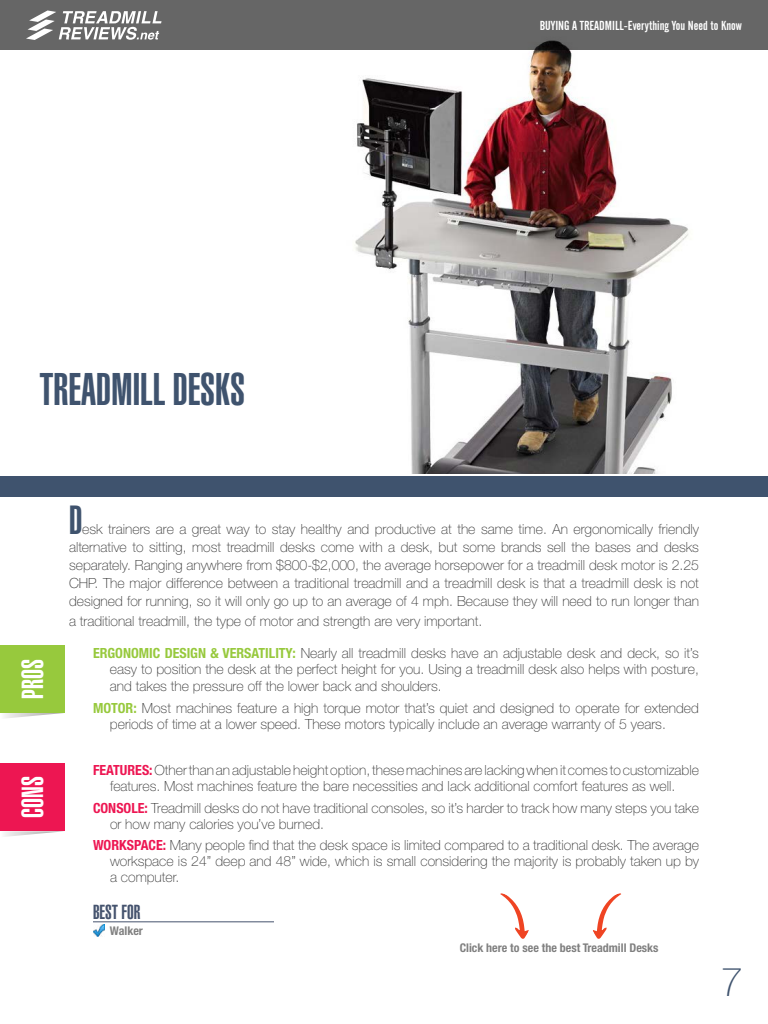
<style>
.page{position:relative;width:768px;height:1024px;background:#fff}
.page>*{position:absolute;margin:0;border:0;box-sizing:border-box;transform-origin:0 0}
.t1{font:900 extra-condensed 45px "Helvetica";color:#3f536e}
.t2{font:900 extra-condensed 40px "Helvetica";color:#3f536e}
.t3{font:100 40px "Helvetica Neue";color:#3f536e}
.t4{font:900 extra-condensed 30px "Helvetica";color:#fff}
.t5{font:900 extra-condensed 20px "Helvetica";color:#45536e}
.t6{font:100 14px/16px "Helvetica Neue";color:#333;text-align:justify}
.t7{font:13px "Alternate Gothic No 2 BT";color:#fff}
.t8{font:700 condensed 12px "Helvetica Neue";color:#808080}
.s1{font-weight:700;font-stretch:condensed;color:#97c93d}
.s2{font-weight:700;font-stretch:condensed;color:#ed1652}
</style>
<div class="page">
<img style="left:355px;top:50px;width:334px;height:424px">
<div style="left:0;top:476px;width:768px;height:21px;background:#3f536e"></div>
<div style="left:0;top:645px;width:64px;height:68px;background:#97c93d"></div>
<div style="left:0;top:763px;width:64px;height:68px;background:#ed1652"></div>
<svg style="left:5px;top:713px;width:58px;height:5px"></svg>
<svg style="left:5px;top:831px;width:58px;height:6px"></svg>
<div style="left:0;top:0;width:768px;height:50px;background:#666"></div>
<svg style="left:26px;top:10px;width:136px;height:30px"></svg>
<hr style="left:93px;top:921px;width:181px;height:1px;background:#45536e">
<svg style="left:93px;top:925px;width:12px;height:11px"></svg>
<svg style="left:593px;top:893px;width:28px;height:46px"></svg>
<svg style="left:500px;top:893px;width:29px;height:46px"></svg>
<h1 class="t1" style="left:39px;top:363px;width:207px">TREADMILL DESKS</h1>
<p class="t7" style="left:540px;top:18px;width:203px">BUYING A TREADMILL-Everything You Need to Know</p>
<h3 class="t4" style="left:15px;top:699px;width:41px;rotate:-90deg">PROS</h3>
<h3 class="t4" style="left:15px;top:818px;width:43px;rotate:-90deg">CONS</h3>
<h2 class="t2" style="left:69px;top:497px;width:15px">D</h2>
<p class="t6" style="left:69px;top:520px;width:632px;line-height:18px;text-indent:13px">esk trainers are a great way to stay healthy and productive at the same time. An ergonomically friendly alternative to sitting, most treadmill desks come with a desk, but some brands sell the bases and desks separately. Ranging anywhere from $800-$2,000, the average horsepower for a treadmill desk motor is 2.25<br>CHP. The major difference between a traditional treadmill and a treadmill desk is that a treadmill desk is not designed for running, so it will only go up to an average of 4 mph. Because they will need to run longer than</p>
<p class="t6" style="left:69px;top:613px;width:415px">a traditional treadmill, the type of motor and strength are very important.</p>
<p class="t6" style="left:110px;top:645px;width:591px;line-height:16.4px;text-indent:-17px"><span class="s1">ERGONOMIC DESIGN &amp; VERSATILITY:</span> Nearly all treadmill desks have an adjustable desk and deck, so it’s easy to position the desk at the perfect height for you. Using a treadmill desk also helps with posture, and takes the pressure off the lower back and shoulders.</p>
<p class="t6" style="left:110px;top:700px;width:591px;text-indent:-17px"><span class="s1">MOTOR:</span> Most machines feature a high torque motor that’s quiet and designed to operate for extended periods of time at a lower speed. These motors typically include an average warranty of 5 years.</p>
<p class="t6" style="left:93px;top:762px;width:608px;text-align:center"><span class="s2">FEATURES:</span>Other than an adjustable height option, these machines are lacking when it comes to customizable features. Most machines feature the bare necessities and lack additional comfort features as well.</p>
<p class="t6" style="left:110px;top:800px;width:590px;text-indent:-17px"><span class="s2">CONSOLE:</span> Treadmill desks do not have traditional consoles, so it’s harder to track how many steps you take or how many calories you’ve burned.</p>
<p class="t6" style="left:110px;top:838px;width:591px;text-indent:-17px"><span class="s2">WORKSPACE:</span> Many people find that the desk space is limited compared to a traditional desk. The average workspace is 24” deep and 48” wide, which is small considering the majority is probably taken up by a computer.</p>
<h3 class="t5" style="left:93px;top:901px;width:49px">BEST FOR</h3>
<p class="t8" style="left:110px;top:921px;width:35px">Walker</p>
<p class="t8" style="left:460px;top:938px;width:200px">Click here to see the best Treadmill Desks</p>
<h2 class="t3" style="left:721px;top:960px;width:24px">7</h2>
</div>
